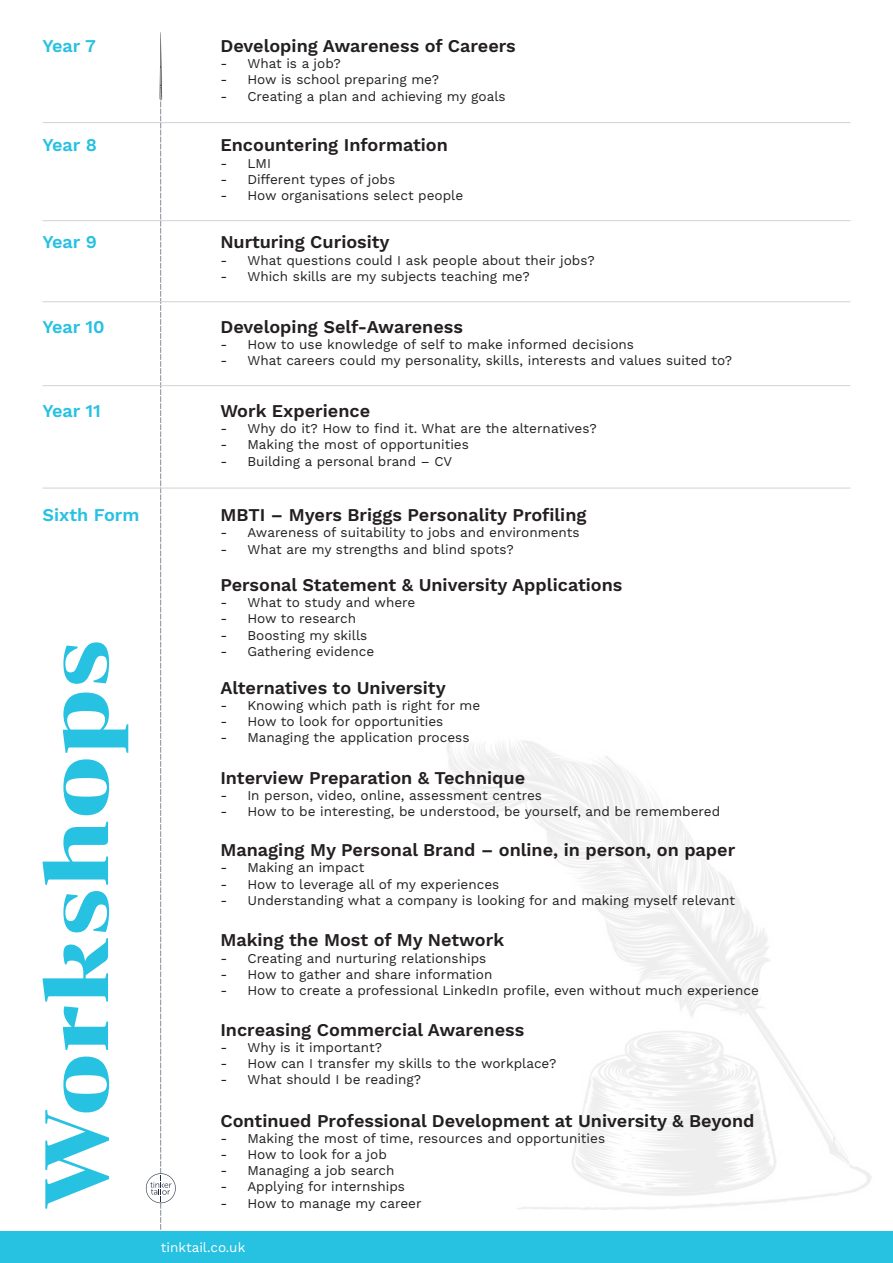
<style>
.page{position:relative;width:893px;height:1263px;background:#fff}
.page>*{position:absolute;margin:0;border:0;box-sizing:border-box;transform-origin:0 0}
.t1{font:89.55px "Chonburi";color:#27c1e1}
.t2{font:600 18px "Work Sans";color:#231f20}
.t3{font:600 18px "Work Sans";color:#27c1e1}
.t4{font:13.5px "Work Sans";color:#231f20}
.t5{font:13.5px "Work Sans";color:#fff}
</style>
<div class="page">
<svg style="left:146px;top:32px;width:30px;height:1198px"></svg>
<hr style="left:43px;top:122px;width:807px;height:1px;background:#d1d2d4">
<hr style="left:43px;top:220px;width:807px;height:1px;background:#d1d2d4">
<hr style="left:43px;top:301px;width:807px;height:1px;background:#d1d2d4">
<hr style="left:43px;top:385px;width:807px;height:1px;background:#d1d2d4">
<hr style="left:43px;top:488px;width:807px;height:1px;background:#d1d2d4">
<div style="left:0;top:1231px;width:893px;height:32px;background:#27c1e1"></div>
<h2 class="t3" style="left:43px;top:35px;width:55px">Year 7</h2>
<h2 class="t2" style="left:220px;top:35px;width:297px">Developing Awareness of Careers</h2>
<p class="t4" style="left:220px;top:56px;width:122px">- What is a job?</p>
<p class="t4" style="left:220px;top:72px;width:220px">- How is school preparing me?</p>
<p class="t4" style="left:220px;top:88px;width:287px">- Creating a plan and achieving my goals</p>
<h2 class="t3" style="left:43px;top:135px;width:56px">Year 8</h2>
<h2 class="t2" style="left:220px;top:135px;width:229px">Encountering Information</h2>
<p class="t4" style="left:220px;top:155px;width:52px">- LMI</p>
<p class="t4" style="left:220px;top:171px;width:176px">- Different types of jobs</p>
<p class="t4" style="left:220px;top:188px;width:244px">- How organisations select people</p>
<h2 class="t3" style="left:43px;top:231px;width:56px">Year 9</h2>
<h2 class="t2" style="left:220px;top:232px;width:171px">Nurturing Curiosity</h2>
<p class="t4" style="left:220px;top:252px;width:376px">- What questions could I ask people about their jobs?</p>
<p class="t4" style="left:220px;top:268px;width:311px">- Which skills are my subjects teaching me?</p>
<h2 class="t3" style="left:43px;top:316px;width:64px">Year 10</h2>
<h2 class="t2" style="left:220px;top:316px;width:244px">Developing Self-Awareness</h2>
<p class="t4" style="left:220px;top:336px;width:415px">- How to use knowledge of self to make informed decisions</p>
<p class="t4" style="left:220px;top:353px;width:513px">- What careers could my personality, skills, interests and values suited to?</p>
<h2 class="t3" style="left:43px;top:400px;width:60px">Year 11</h2>
<h2 class="t2" style="left:220px;top:400px;width:151px">Work Experience</h2>
<p class="t4" style="left:220px;top:421px;width:378px">- Why do it? How to find it. What are the alternatives?</p>
<p class="t4" style="left:220px;top:437px;width:250px">- Making the most of opportunities</p>
<p class="t4" style="left:220px;top:453px;width:233px">- Building a personal brand – CV</p>
<h2 class="t3" style="left:43px;top:504px;width:98px">Sixth Form</h2>
<h2 class="t2" style="left:220px;top:504px;width:368px">MBTI – Myers Briggs Personality Profiling</h2>
<p class="t4" style="left:220px;top:525px;width:361px">- Awareness of suitability to jobs and environments</p>
<p class="t4" style="left:220px;top:541px;width:295px">- What are my strengths and blind spots?</p>
<h2 class="t2" style="left:220px;top:574px;width:403px">Personal Statement &amp; University Applications</h2>
<p class="t4" style="left:220px;top:595px;width:196px">- What to study and where</p>
<p class="t4" style="left:220px;top:611px;width:137px">- How to research</p>
<p class="t4" style="left:220px;top:627px;width:148px">- Boosting my skills</p>
<p class="t4" style="left:220px;top:643px;width:155px">- Gathering evidence</p>
<h2 class="t2" style="left:220px;top:677px;width:227px">Alternatives to University</h2>
<p class="t4" style="left:220px;top:697px;width:261px">- Knowing which path is right for me</p>
<p class="t4" style="left:220px;top:714px;width:224px">- How to look for opportunities</p>
<p class="t4" style="left:220px;top:730px;width:251px">- Managing the application process</p>
<h2 class="t2" style="left:220px;top:767px;width:306px">Interview Preparation &amp; Technique</h2>
<p class="t4" style="left:220px;top:787px;width:323px">- In person, video, online, assessment centres</p>
<p class="t4" style="left:220px;top:804px;width:501px">- How to be interesting, be understood, be yourself, and be remembered</p>
<h2 class="t2" style="left:220px;top:839px;width:516px">Managing My Personal Brand – online, in person, on paper</h2>
<p class="t4" style="left:220px;top:860px;width:146px">- Making an impact</p>
<p class="t4" style="left:220px;top:876px;width:280px">- How to leverage all of my experiences</p>
<p class="t4" style="left:220px;top:892px;width:516px">- Understanding what a company is looking for and making myself relevant</p>
<h2 class="t2" style="left:220px;top:930px;width:285px">Making the Most of My Network</h2>
<p class="t4" style="left:220px;top:950px;width:267px">- Creating and nurturing relationships</p>
<p class="t4" style="left:220px;top:966px;width:273px">- How to gather and share information</p>
<p class="t4" style="left:220px;top:982px;width:540px">- How to create a professional LinkedIn profile, even without much experience</p>
<h2 class="t2" style="left:220px;top:1019px;width:305px">Increasing Commercial Awareness</h2>
<p class="t4" style="left:220px;top:1039px;width:163px">- Why is it important?</p>
<p class="t4" style="left:220px;top:1056px;width:338px">- How can I transfer my skills to the workplace?</p>
<p class="t4" style="left:220px;top:1072px;width:202px">- What should I be reading?</p>
<h2 class="t2" style="left:220px;top:1110px;width:536px">Continued Professional Development at University &amp; Beyond</h2>
<p class="t4" style="left:220px;top:1130px;width:386px">- Making the most of time, resources and opportunities</p>
<p class="t4" style="left:220px;top:1146px;width:168px">- How to look for a job</p>
<p class="t4" style="left:220px;top:1163px;width:176px">- Managing a job search</p>
<p class="t4" style="left:220px;top:1179px;width:186px">- Applying for internships</p>
<h1 class="t1" style="left:12px;top:1210px;width:574px;rotate:-90deg">Workshops</h1>
<p class="t4" style="left:220px;top:1195px;width:203px">- How to manage my career</p>
<p class="t5" style="left:161px;top:1239px;width:86px">tinktail.co.uk</p>
</div>
